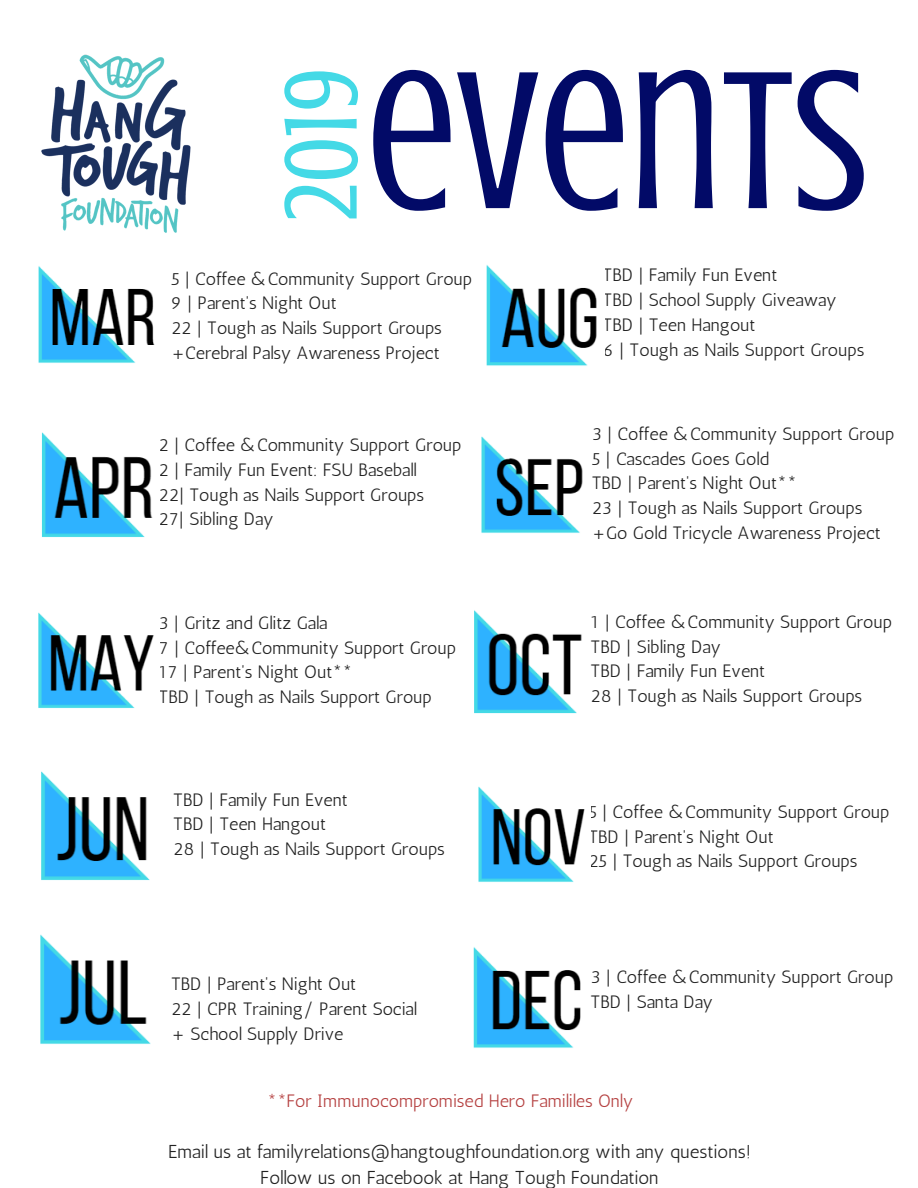
<style>
.page{position:relative;width:918px;height:1188px;background:#fff}
.page>*{position:absolute;margin:0;border:0;box-sizing:border-box;transform-origin:0 0}
.t1{font:202.35px "Crushed";color:#020a67}
.t2{font:105.9px "Crushed";color:#44d9e6}
.t3{font:18.75px/25.8px "Antic";color:#222;text-align:center}
.t4{font:17.85px/24.8px "Antic";color:#222}
.t5{font:17.85px "Antic";color:#b54141}
</style>
<div class="page">
<img style="left:41px;top:54px;width:150px;height:179px">
<img style="left:38px;top:266px;width:117px;height:97px">
<img style="left:41px;top:432px;width:112px;height:105px">
<img style="left:38px;top:612px;width:116px;height:96px">
<img style="left:41px;top:771px;width:109px;height:109px">
<img style="left:40px;top:934px;width:111px;height:110px">
<img style="left:486px;top:265px;width:111px;height:101px">
<img style="left:481px;top:436px;width:102px;height:97px">
<img style="left:474px;top:610px;width:108px;height:104px">
<img style="left:478px;top:786px;width:107px;height:96px">
<img style="left:473px;top:947px;width:108px;height:101px">
<h2 class="t2" style="left:263px;top:220px;width:154px;rotate:-90deg">2019</h2>
<h1 class="t1" style="left:367px;top:28px;width:504px">EVENTS</h1>
<p class="t4" style="left:171px;top:266px;width:303px">5 | Coffee &amp;Community Support Group<br>9 | Parent's Night Out<br>22 | Tough as Nails Support Groups +Cerebral Palsy Awareness Project</p>
<p class="t4" style="left:159px;top:433px;width:304px">2 | Coffee &amp;Community Support Group<br>2 | Family Fun Event: FSU Baseball<br>22| Tough as Nails Support Groups<br>27| Sibling Day</p>
<p class="t4" style="left:159px;top:610px;width:299px">3 | Gritz and Glitz Gala<br>7 | Coffee&amp;Community Support Group<br>17 | Parent's Night Out**<br>TBD | Tough as Nails Support Group</p>
<p class="t4" style="left:173px;top:787px;width:273px">TBD | Family Fun Event<br>TBD | Teen Hangout<br>28 | Tough as Nails Support Groups</p>
<p class="t4" style="left:171px;top:971px;width:248px">TBD | Parent's Night Out<br>22 | CPR Training/ Parent Social + School Supply Drive</p>
<p class="t4" style="left:593px;top:263px;width:273px">TTBD | Family Fun Event<br>TTBD | School Supply Giveaway<br>TTBD | Teen Hangout<br>26 | Tough as Nails Support Groups</p>
<p class="t4" style="left:592px;top:421px;width:304px">3 | Coffee &amp;Community Support Group<br>5 | Cascades Goes Gold<br>TBD | Parent's Night Out**<br>23 | Tough as Nails Support Groups +Go Gold Tricycle Awareness Project</p>
<p class="t4" style="left:591px;top:609px;width:303px">1 | Coffee &amp;Community Support Group<br>TBD | Sibling Day<br>TBD | Family Fun Event<br>28 | Tough as Nails Support Groups</p>
<p class="t4" style="left:588px;top:799px;width:303px">5 | Coffee &amp;Community Support Group<br>TBD | Parent's Night Out<br>25 | Tough as Nails Support Groups</p>
<p class="t4" style="left:591px;top:965px;width:304px">3 | Coffee &amp;Community Support Group<br>TBD | Santa Day</p>
<p class="t5" style="left:267px;top:1090px;width:368px">**For Immunocompromised Hero Famililes Only</p>
<p class="t3" style="left:168px;top:1138px;width:585px">Email us at familyrelations@hangtoughfoundation.org with any questions!<br>Follow us on Facebook at Hang Tough Foundation</p>
</div>
